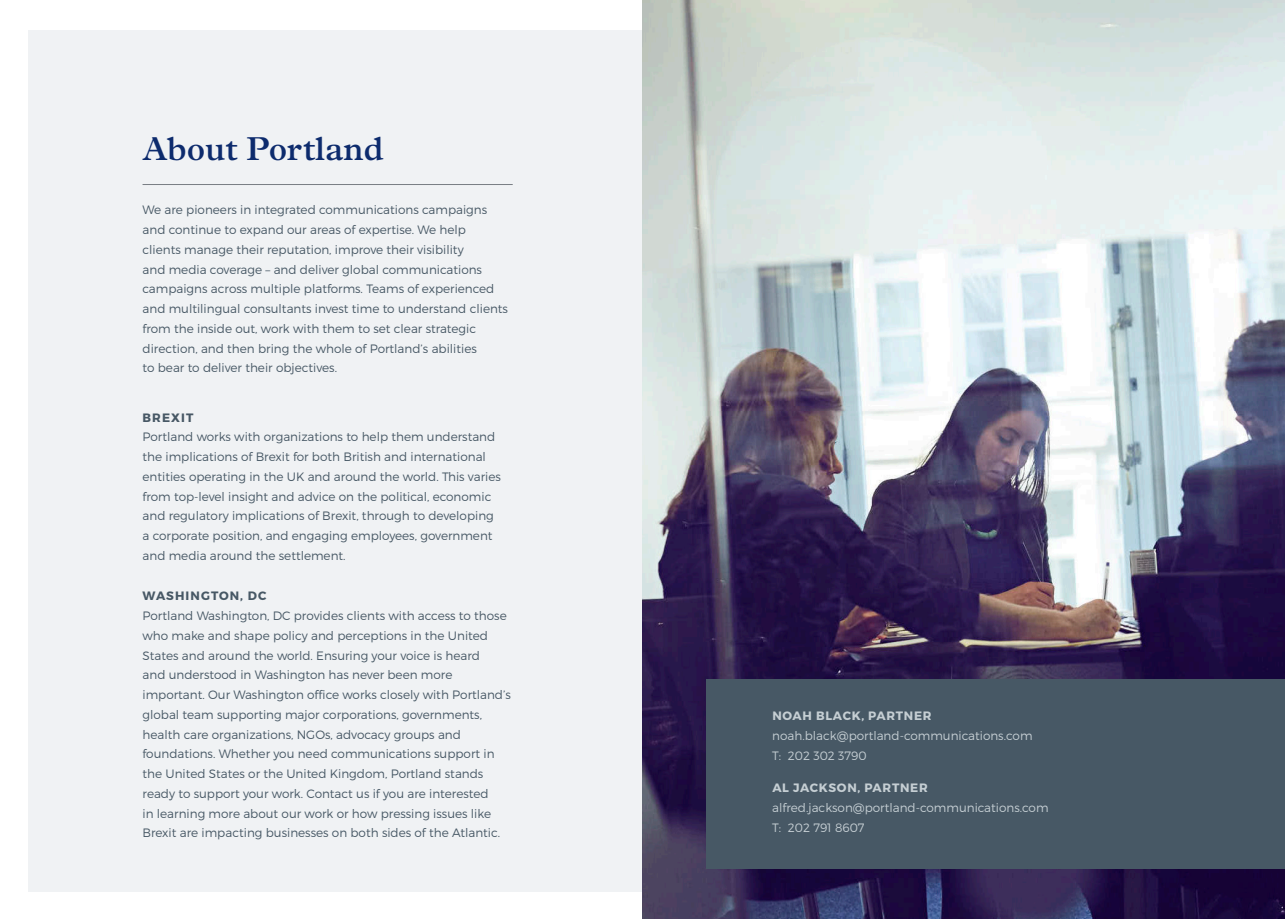
<style>
.page{position:relative;width:1285px;height:919px;background:#fff}
.page>*{position:absolute;margin:0;border:0;box-sizing:border-box;transform-origin:0 0}
.Title_Blue_Left{font:600 33.45px "Plantin MT Std";color:#0d2b6d}
.Title_Blue_Left-2{font:300 12.15px/19.6px "Montserrat";color:#475865}
.Title_Blue_Left-3{font:300 12.15px/19.6px "Montserrat";color:#c5ced3}
.Title_Blue_Left-4{font:700 12.15px "Montserrat";letter-spacing:.09em;color:#475865}
.s1{font-weight:700}
</style>
<div class="page">
<div style="left:28px;top:30px;width:1231px;height:861px;background:#f0f2f4"></div>
<img style="left:642px;top:0;width:642px;height:918px">
<hr style="left:142px;top:184px;width:370px;height:1px;background:#787d83">
<div style="left:706px;top:679px;width:578px;height:189px;background:#475865"></div>
<p class="Title_Blue_Left" style="left:142px;top:129px;width:242px">About Portland</p>
<p class="Title_Blue_Left-2" style="left:142px;top:200px;width:367px">We are pioneers in integrated communications campaigns and continue to expand our areas of expertise. We help<br>clients manage their reputation, improve their visibility<br>and media coverage – and deliver global communications campaigns across multiple platforms. Teams of experienced and multilingual consultants invest time to understand clients from the inside out, work with them to set clear strategic direction, and then bring the whole of Portland’s abilities<br>to bear to deliver their objectives.</p>
<p class="Title_Blue_Left-4" style="left:143px;top:410px;width:52px">BREXIT</p>
<p class="Title_Blue_Left-2" style="left:142px;top:427px;width:360px">Portland works with organizations to help them understand the implications of Brexit for both British and international entities operating in the UK and around the world. This varies from top-level insight and advice on the political, economic and regulatory implications of Brexit, through to developing a corporate position, and engaging employees, government and media around the settlement.</p>
<p class="Title_Blue_Left-4" style="left:143px;top:588px;width:125px">WASHINGTON, DC</p>
<p class="Title_Blue_Left-2" style="left:142px;top:605px;width:370px">Portland Washington, DC provides clients with access to those who make and shape policy and perceptions in the United States and around the world. Ensuring your voice is heard<br>and understood in Washington has never been more important. Our Washington office works closely with Portland’s global team supporting major corporations, governments, health care organizations, NGOs, advocacy groups and foundations. Whether you need communications support in the United States or the United Kingdom, Portland stands ready to support your work. Contact us if you are interested<br>in learning more about our work or how pressing issues like Brexit are impacting businesses on both sides of the Atlantic.</p>
<p class="Title_Blue_Left-3" style="left:772px;top:705px;width:262px"><span class="s1">NOAH BLACK, PARTNER </span>noah.black@portland-communications.com<br>T: 202 302 3790</p>
<p class="Title_Blue_Left-3" style="left:772px;top:777px;width:278px"><span class="s1">AL JACKSON, PARTNER </span>alfred.jackson@portland-communications.com<br>T: 202 791 8607</p>
</div>
